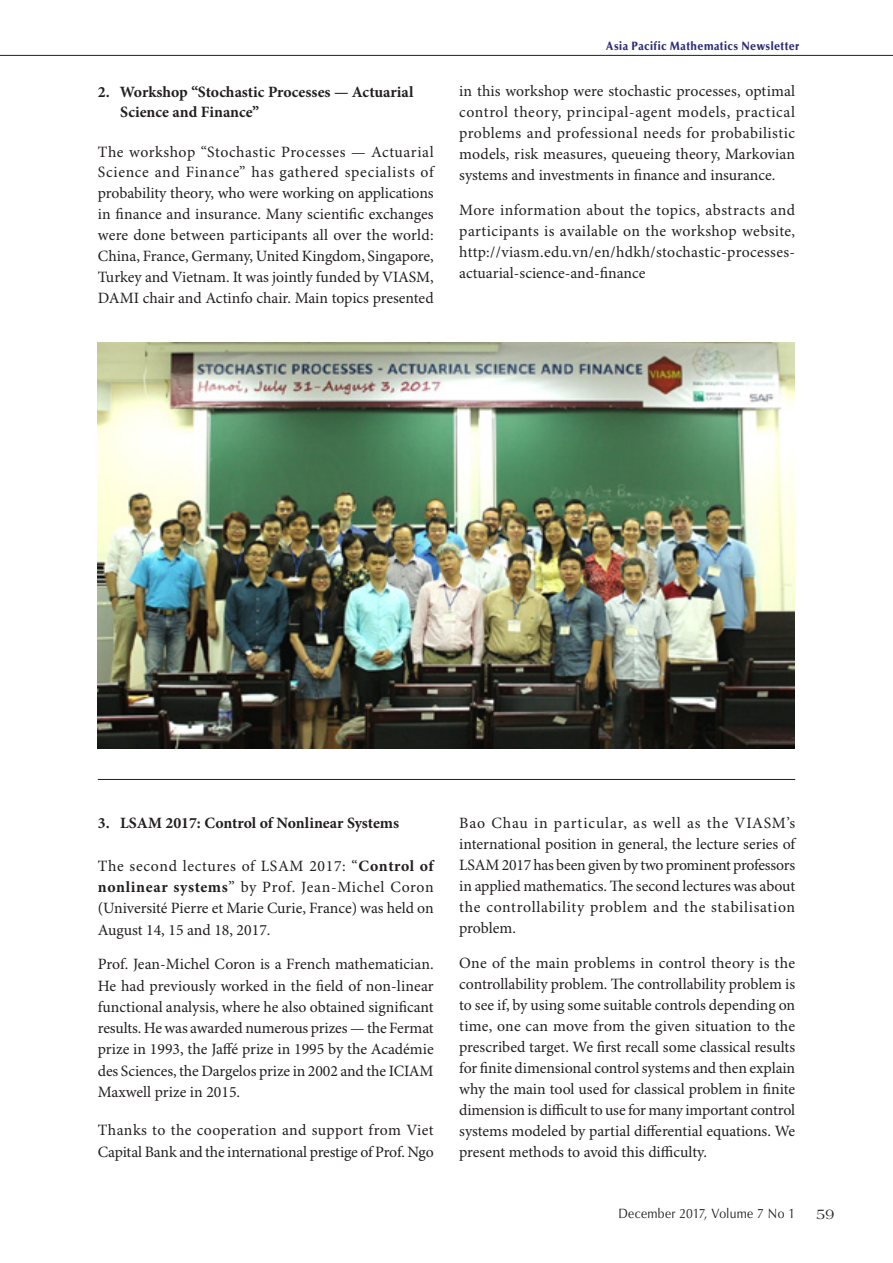
<style>
.page{position:relative;width:893px;height:1263px;background:#fff}
.page>*{position:absolute;margin:0;border:0;box-sizing:border-box;transform-origin:0 0}
.t1{font:15.75px/21px "Minion Pro";color:#231f20;text-align:justify}
.t2{font:700 15.75px/21px "Minion Pro";color:#231f20}
.t3{font:15px "Americana Std";color:#231f20;scale:.9 1}
.t4{font:13.5px "Optima LT Std";letter-spacing:.02em;color:#231f20;scale:.9 1}
.t5{font:900 12px "Optima LT Std";letter-spacing:.04em;color:#2e2d77;scale:.9 1}
.s1{font-weight:700}
</style>
<div class="page">
<hr style="left:98px;top:779px;width:697px;height:1px;background:#231f20">
<img style="left:98px;top:342px;width:697px;height:407px">
<hr style="left:0;top:55px;width:893px;height:1px;background:#231f20">
<p class="t2" style="left:120px;top:82px;width:295px;text-indent:-23px">2. Workshop “Stochastic Processes — Actuarial<br>Science and Finance”</p>
<p class="t1" style="left:98px;top:142px;width:337px">The workshop “Stochastic Processes — Actuarial Science and Finance” has gathered specialists of probability theory, who were working on applications in finance and insurance. Many scientific exchanges were done between participants all over the world:<br>China, France, Germany, United Kingdom, Singapore, Turkey and Vietnam. It was jointly funded by VIASM, DAMI chair and Actinfo chair. Main topics presented</p>
<p class="t5" style="left:606px;top:39px;width:216px">Asia Pacific Mathematics Newsletter</p>
<p class="t1" style="left:459px;top:82px;width:337px">in this workshop were stochastic processes, optimal control theory, principal-agent models, practical problems and professional needs for probabilistic models, risk measures, queueing theory, Markovian systems and investments in finance and insurance.</p>
<p class="t1" style="left:459px;top:200px;width:337px">More information about the topics, abstracts and participants is available on the workshop website, http://viasm.edu.vn/en/hdkh/stochastic-processes&shy;actuarial-science-and-finance</p>
<p class="t2" style="left:98px;top:813px;width:303px">3. LSAM 2017: Control of Nonlinear Systems</p>
<p class="t1" style="left:98px;top:856px;width:337px">The second lectures of LSAM 2017: “<span class="s1">Control of nonlinear systems</span>” by Prof. Jean-Michel Coron (Université Pierre et Marie Curie, France) was held on August 14, 15 and 18, 2017.</p>
<p class="t1" style="left:98px;top:954px;width:337px">Prof. Jean-Michel Coron is a French mathematician.<br>He had previously worked in the field of non-linear functional analysis, where he also obtained significant results. He was awarded numerous prizes — the Fermat prize in 1993, the Jaffé prize in 1995 by the Académie des Sciences, the Dargelos prize in 2002 and the ICIAM Maxwell prize in 2015.</p>
<p class="t1" style="left:98px;top:1120px;width:337px">Thanks to the cooperation and support from Viet<br>Capital Bank and the international prestige of Prof. Ngo</p>
<p class="t1" style="left:459px;top:813px;width:337px">Bao Chau in particular, as well as the VIASM’s international position in general, the lecture series of LSAM 2017 has been given by two prominent professors in applied mathematics. The second lectures was about the controllability problem and the stabilisation problem.</p>
<p class="t1" style="left:459px;top:953px;width:337px">One of the main problems in control theory is the controllability problem. The controllability problem is to see if, by using some suitable controls depending on time, one can move from the given situation to the prescribed target. We first recall some classical results for finite dimensional control systems and then explain why the main tool used for classical problem in finite dimension is difficult to use for many important control systems modeled by partial differential equations. We present methods to avoid this difficulty.</p>
<p class="t4" style="left:618px;top:1206px;width:198px">December 2017, Volume 7 No 1</p>
<p class="t3" style="left:816px;top:1206px;width:21px">59</p>
</div>
